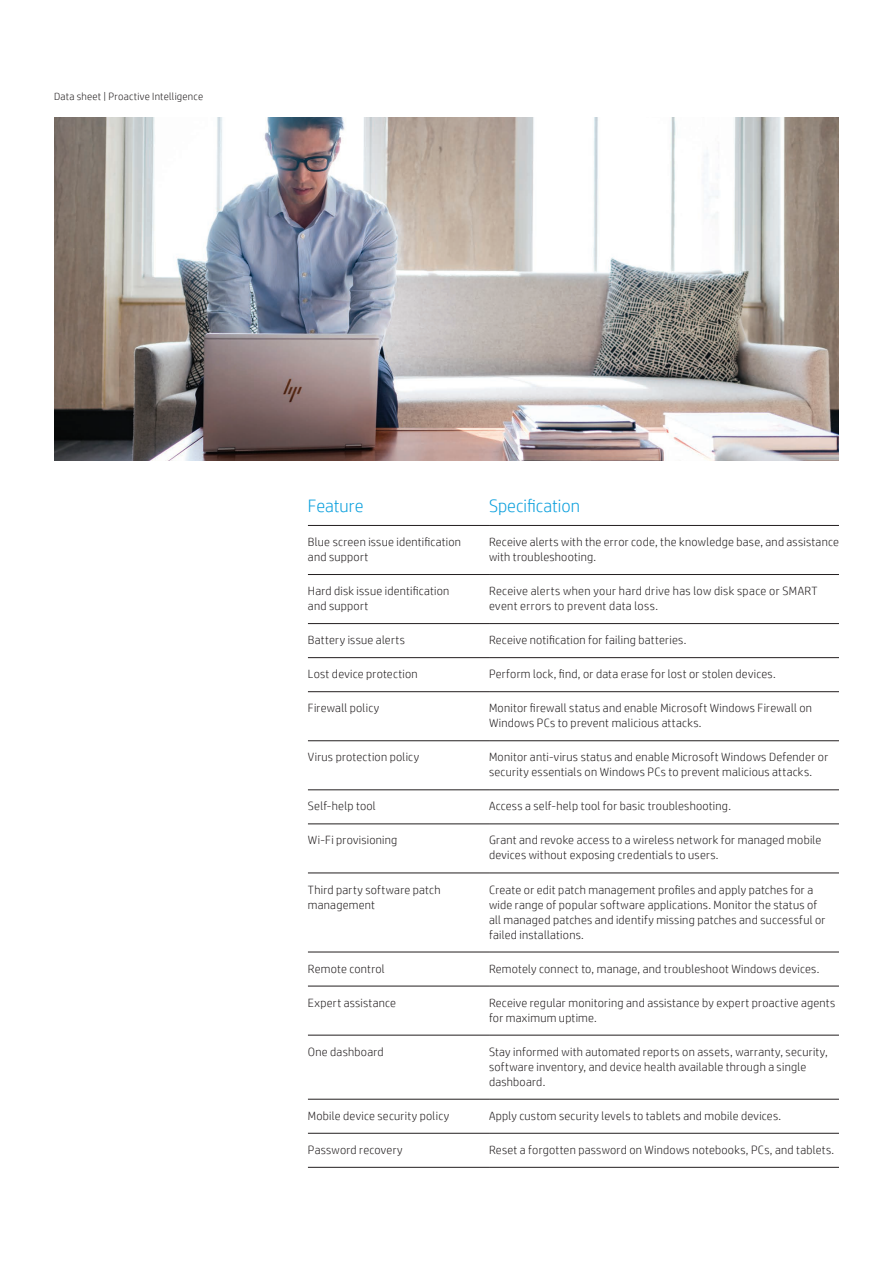
<style>
.page{position:relative;width:893px;height:1263px;background:#fff}
.page>*{position:absolute;margin:0;border:0;box-sizing:border-box;transform-origin:0 0}
.t1{font:300 18px "HP Simplified";color:#0ca0dd}
.t2{font:300 12px/15px "HP Simplified";letter-spacing:.02em;color:#231f20}
.t3{font:300 10.5px "HP Simplified";letter-spacing:.025em;color:#231f20}
</style>
<div class="page">
<hr style="left:308px;top:574px;width:181px;height:1px;background:#231f20">
<hr style="left:489px;top:574px;width:350px;height:1px;background:#231f20">
<hr style="left:308px;top:623px;width:181px;height:1px;background:#231f20">
<hr style="left:489px;top:623px;width:350px;height:1px;background:#231f20">
<hr style="left:308px;top:657px;width:181px;height:1px;background:#231f20">
<hr style="left:489px;top:657px;width:350px;height:1px;background:#231f20">
<hr style="left:308px;top:691px;width:181px;height:1px;background:#231f20">
<hr style="left:489px;top:691px;width:350px;height:1px;background:#231f20">
<hr style="left:308px;top:740px;width:181px;height:1px;background:#231f20">
<hr style="left:489px;top:740px;width:350px;height:1px;background:#231f20">
<hr style="left:308px;top:789px;width:181px;height:1px;background:#231f20">
<hr style="left:489px;top:789px;width:350px;height:1px;background:#231f20">
<hr style="left:308px;top:824px;width:181px;height:1px;background:#231f20">
<hr style="left:489px;top:824px;width:350px;height:1px;background:#231f20">
<hr style="left:308px;top:873px;width:181px;height:1px;background:#231f20">
<hr style="left:489px;top:873px;width:350px;height:1px;background:#231f20">
<hr style="left:308px;top:952px;width:181px;height:1px;background:#231f20">
<hr style="left:489px;top:952px;width:350px;height:1px;background:#231f20">
<hr style="left:308px;top:986px;width:181px;height:1px;background:#231f20">
<hr style="left:489px;top:986px;width:350px;height:1px;background:#231f20">
<hr style="left:308px;top:1035px;width:181px;height:1px;background:#231f20">
<hr style="left:489px;top:1035px;width:350px;height:1px;background:#231f20">
<hr style="left:308px;top:1099px;width:181px;height:1px;background:#231f20">
<hr style="left:489px;top:1099px;width:350px;height:1px;background:#231f20">
<hr style="left:308px;top:1133px;width:181px;height:1px;background:#231f20">
<hr style="left:489px;top:1133px;width:350px;height:1px;background:#231f20">
<hr style="left:308px;top:1167px;width:181px;height:1px;background:#231f20">
<hr style="left:489px;top:1167px;width:350px;height:1px;background:#231f20">
<hr style="left:308px;top:525px;width:181px;height:1px;background:#231f20">
<hr style="left:489px;top:525px;width:350px;height:1px;background:#231f20">
<img style="left:54px;top:117px;width:785px;height:344px">
<p class="t3" style="left:54px;top:89px;width:151px">Data sheet | Proactive Intelligence</p>
<h1 class="t1" style="left:308px;top:494px;width:57px">Feature</h1>
<h1 class="t1" style="left:489px;top:494px;width:92px">Specification</h1>
<p class="t2" style="left:308px;top:534px;width:155px">Blue screen issue identification and support</p>
<p class="t2" style="left:489px;top:534px;width:351px">Receive alerts with the error code, the knowledge base, and assistance with troubleshooting.</p>
<p class="t2" style="left:308px;top:583px;width:143px">Hard disk issue identification and support</p>
<p class="t2" style="left:489px;top:583px;width:330px">Receive alerts when your hard drive has low disk space or SMART event errors to prevent data loss.</p>
<p class="t2" style="left:308px;top:632px;width:98px">Battery issue alerts</p>
<p class="t2" style="left:489px;top:632px;width:199px">Receive notification for failing batteries.</p>
<p class="t2" style="left:308px;top:666px;width:111px">Lost device protection</p>
<p class="t2" style="left:489px;top:666px;width:288px">Perform lock, find, or data erase for lost or stolen devices.</p>
<p class="t2" style="left:308px;top:700px;width:73px">Firewall policy</p>
<p class="t2" style="left:489px;top:700px;width:325px">Monitor firewall status and enable Microsoft Windows Firewall on<br>Windows PCs to prevent malicious attacks.</p>
<p class="t2" style="left:308px;top:749px;width:113px">Virus protection policy</p>
<p class="t2" style="left:489px;top:749px;width:341px">Monitor anti-virus status and enable Microsoft Windows Defender or security essentials on Windows PCs to prevent malicious attacks.</p>
<p class="t2" style="left:308px;top:798px;width:69px">Self-help tool</p>
<p class="t2" style="left:489px;top:798px;width:243px">Access a self-help tool for basic troubleshooting.</p>
<p class="t2" style="left:308px;top:832px;width:91px">Wi-Fi provisioning</p>
<p class="t2" style="left:489px;top:832px;width:334px">Grant and revoke access to a wireless network for managed mobile devices without exposing credentials to users.</p>
<p class="t2" style="left:308px;top:881px;width:134px">Third party software patch management</p>
<p class="t2" style="left:489px;top:881px;width:338px">Create or edit patch management profiles and apply patches for a wide range of popular software applications. Monitor the status of all managed patches and identify missing patches and successful or failed installations.</p>
<p class="t2" style="left:308px;top:960px;width:78px">Remote control</p>
<p class="t2" style="left:489px;top:960px;width:332px">Remotely connect to, manage, and troubleshoot Windows devices.</p>
<p class="t2" style="left:308px;top:995px;width:90px">Expert assistance</p>
<p class="t2" style="left:489px;top:995px;width:348px">Receive regular monitoring and assistance by expert proactive agents for maximum uptime.</p>
<p class="t2" style="left:308px;top:1044px;width:77px">One dashboard</p>
<p class="t2" style="left:489px;top:1044px;width:340px">Stay informed with automated reports on assets, warranty, security, software inventory, and device health available through a single dashboard.</p>
<p class="t2" style="left:308px;top:1108px;width:143px">Mobile device security policy</p>
<p class="t2" style="left:489px;top:1108px;width:294px">Apply custom security levels to tablets and mobile devices.</p>
<p class="t2" style="left:308px;top:1142px;width:96px">Password recovery</p>
<p class="t2" style="left:489px;top:1142px;width:347px">Reset a forgotten password on Windows notebooks, PCs, and tablets.</p>
</div>
